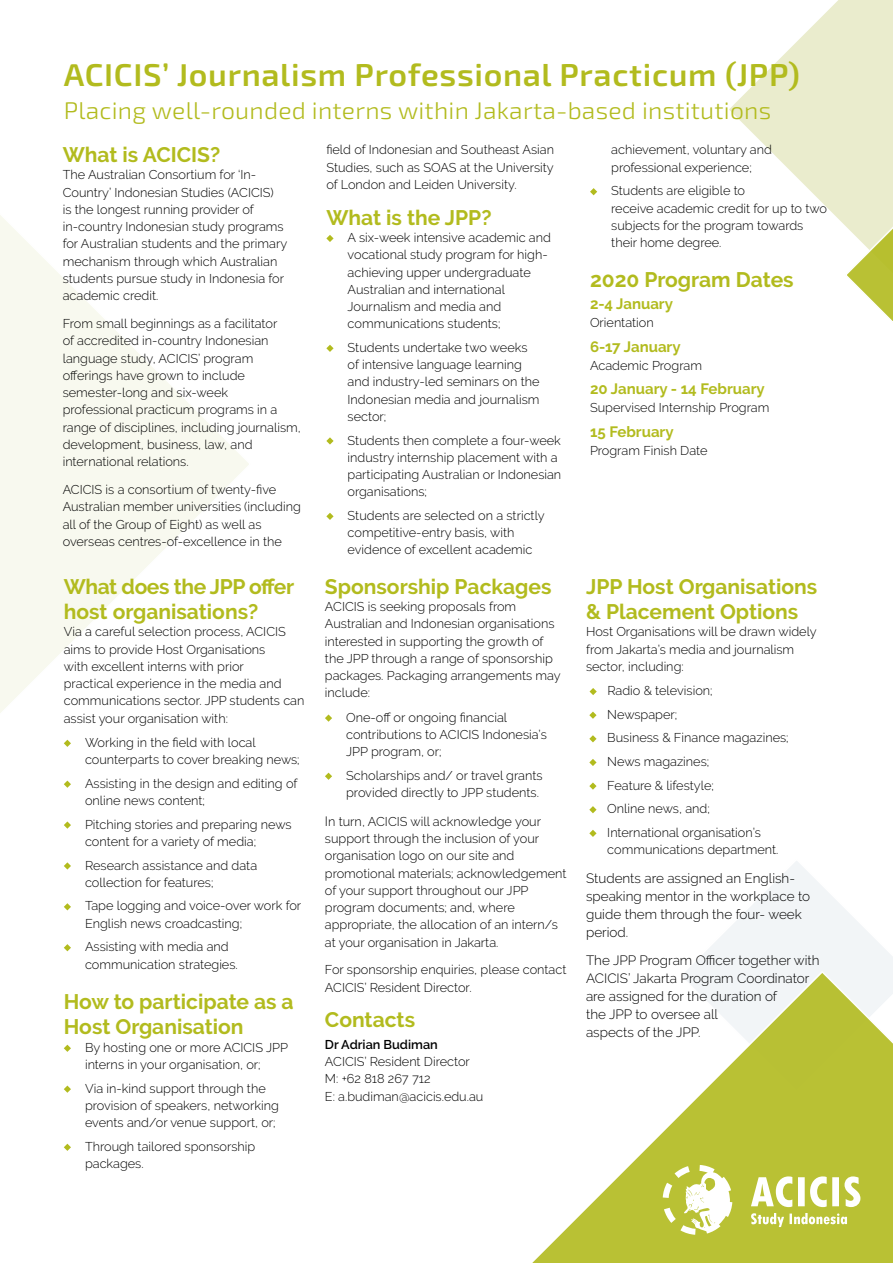
<style>
.page{position:relative;width:893px;height:1263px;background:#fff}
.page>*{position:absolute;margin:0;border:0;box-sizing:border-box;transform-origin:0 0}
.t1{font:600 31.5px "Exo 2.0";letter-spacing:.02em;color:#b2bb1e}
.t2{font:300 24px "Exo 2.0";letter-spacing:.01em;color:#b2bb1e}
.t3{font:700 21px/25.2px "Raleway";color:#b2bb1e}
.t4{font:700 15px "Raleway";color:#b2bb1e}
.t5{font:300 13.5px/18px "Raleway";color:#000}
.t6{font:300 12.75px/17.2px "Raleway";color:#000}
.t7{font:600 12.75px "Raleway";color:#000}
.s1{font-size:13.5px}
</style>
<div class="page">
<svg style="left:0;top:215px;width:249px;height:525px"></svg>
<svg style="left:689px;top:861px;width:204px;height:108px"></svg>
<svg style="left:532px;top:969px;width:361px;height:294px"></svg>
<svg style="left:729px;top:0;width:164px;height:321px"></svg>
<svg style="left:64px;top:740px;width:7px;height:7px"></svg>
<svg style="left:64px;top:780px;width:7px;height:8px"></svg>
<svg style="left:64px;top:821px;width:7px;height:8px"></svg>
<svg style="left:64px;top:862px;width:7px;height:7px"></svg>
<svg style="left:64px;top:903px;width:7px;height:7px"></svg>
<svg style="left:64px;top:944px;width:7px;height:7px"></svg>
<svg style="left:64px;top:1045px;width:7px;height:7px"></svg>
<svg style="left:64px;top:1085px;width:7px;height:8px"></svg>
<svg style="left:64px;top:1144px;width:7px;height:7px"></svg>
<svg style="left:325px;top:714px;width:7px;height:8px"></svg>
<svg style="left:325px;top:773px;width:7px;height:7px"></svg>
<svg style="left:589px;top:688px;width:8px;height:7px"></svg>
<svg style="left:589px;top:711px;width:8px;height:8px"></svg>
<svg style="left:589px;top:735px;width:8px;height:7px"></svg>
<svg style="left:589px;top:759px;width:8px;height:7px"></svg>
<svg style="left:589px;top:782px;width:8px;height:8px"></svg>
<svg style="left:589px;top:806px;width:8px;height:7px"></svg>
<svg style="left:589px;top:830px;width:8px;height:7px"></svg>
<svg style="left:326px;top:235px;width:8px;height:7px"></svg>
<svg style="left:326px;top:345px;width:8px;height:7px"></svg>
<svg style="left:326px;top:437px;width:8px;height:8px"></svg>
<svg style="left:326px;top:513px;width:8px;height:7px"></svg>
<svg style="left:590px;top:188px;width:7px;height:7px"></svg>
<svg style="left:663px;top:1165px;width:69px;height:70px"></svg>
<svg style="left:751px;top:1213px;width:96px;height:14px"></svg>
<svg style="left:751px;top:1176px;width:109px;height:31px"></svg>
<h1 class="t1" style="left:64px;top:56px;width:737px">ACICIS’ Journalism Professional Practicum (JPP)</h1>
<h2 class="t2" style="left:64px;top:97px;width:709px">Placing well-rounded interns within Jakarta-based institutions</h2>
<h3 class="t3" style="left:63px;top:142px;width:159px">What is ACICIS?</h3>
<p class="t6" style="left:63px;top:166px;width:226px">The Australian Consortium for ‘In-Country’ Indonesian Studies (ACICIS)<br>is the longest running provider of in-country Indonesian study programs for Australian students and the primary mechanism through which Australian students pursue study in Indonesia for academic credit.</p>
<p class="t6" style="left:63px;top:315px;width:240px">From small beginnings as a facilitator<br>of accredited in-country Indonesian language study, ACICIS’ program offerings have grown to include semester-long and six-week professional practicum programs in a range of disciplines, including journalism, development, business, law, and international relations.</p>
<p class="t6" style="left:63px;top:481px;width:240px">ACICIS is a consortium of twenty-five Australian member universities (including all of the Group of Eight) as well as overseas centres-of-excellence in the</p>
<h3 class="t3" style="left:64px;top:574px;width:232px">What does the JPP offer host organisations?</h3>
<p class="t6" style="left:64px;top:623px;width:242px">Via a careful selection process, ACICIS aims to provide Host Organisations<br>with excellent interns with prior<br>practical experience in the media and communications sector. JPP students can assist your organisation with:</p>
<p class="t6" style="left:85px;top:734px;width:216px">Working in the field with local counterparts to cover breaking news;</p>
<p class="t6" style="left:85px;top:775px;width:214px">Assisting in the design and editing of online news content;</p>
<p class="t6" style="left:85px;top:815px;width:208px">Pitching stories and preparing news content for a variety of media;</p>
<p class="t6" style="left:85px;top:856px;width:174px">Research assistance and data collection for features;</p>
<p class="t6" style="left:85px;top:897px;width:218px">Tape logging and voice-over work for<br>English news croadcasting;</p>
<p class="t6" style="left:85px;top:938px;width:154px">Assisting with media and communication strategies.</p>
<h3 class="t3" style="left:64px;top:989px;width:231px">How to participate as a<br>Host Organisation</h3>
<p class="t6" style="left:85px;top:1039px;width:204px">By hosting one or more ACICIS JPP interns in your organisation, or;</p>
<p class="t6" style="left:85px;top:1079px;width:195px">Via in-kind support through the provision of speakers, networking events and/or venue support, or;</p>
<p class="t6" style="left:85px;top:1138px;width:172px">Through tailored sponsorship packages.</p>
<p class="t6" style="left:326px;top:141px;width:229px;text-align:justify">field of Indonesian and Southeast Asian Studies, such as SOAS at the University of London and Leiden University.</p>
<h3 class="t3" style="left:326px;top:205px;width:167px">What is the JPP?</h3>
<p class="t6" style="left:348px;top:229px;width:205px">A six-week intensive academic and vocational study program for high&shy;achieving upper undergraduate<br>Australian and international<br>Journalism and media and communications students;</p>
<p class="t6" style="left:348px;top:339px;width:193px">Students undertake two weeks of intensive language learning and industry-led seminars on the<br>Indonesian media and journalism sector;</p>
<p class="t6" style="left:348px;top:431px;width:215px">Students then complete a four-week industry internship placement with a participating Australian or Indonesian organisations;</p>
<p class="t6" style="left:348px;top:507px;width:199px">Students are selected on a strictly competitive-entry basis, with evidence of excellent academic</p>
<h3 class="t3" style="left:325px;top:574px;width:228px">Sponsorship Packages</h3>
<p class="t6" style="left:325px;top:598px;width:237px">ACICIS is seeking proposals from Australian and Indonesian organisations interested in supporting the growth of the JPP through a range of sponsorship packages. Packaging arrangements may include:</p>
<p class="t6" style="left:346px;top:708px;width:202px">One-off or ongoing financial contributions to ACICIS Indonesia’s<br>JPP program, or;</p>
<p class="t6" style="left:346px;top:767px;width:198px">Scholarships and/ or travel grants provided directly to JPP students.</p>
<p class="t6" style="left:325px;top:812px;width:243px"><span class="s1">I</span>n turn, ACICIS will acknowledge your support through the inclusion of your organisation logo on our site and promotional materials; acknowledgement of your support throughout our JPP program documents; and, where appropriate, the allocation of an intern/s at your organisation in Jakarta.</p>
<p class="t6" style="left:325px;top:961px;width:243px">For sponsorship enquiries, please contact<br>ACICIS’ Resident Director.</p>
<h3 class="t3" style="left:325px;top:1007px;width:92px">Contacts</h3>
<p class="t7" style="left:325px;top:1037px;width:114px">Dr Adrian Budiman</p>
<p class="t6" style="left:325px;top:1053px;width:160px">ACICIS’ Resident Director<br>M: +62 818 267 712<br>E: a.budiman@acicis.edu.au</p>
<p class="t6" style="left:611px;top:141px;width:162px">achievement, voluntary and professional experience;</p>
<p class="t6" style="left:611px;top:182px;width:217px">Students are eligible to<br>receive academic credit for up to two subjects for the program towards their home degree.</p>
<h3 class="t3" style="left:590px;top:267px;width:205px">2020 Program Dates</h3>
<p class="t4" style="left:590px;top:296px;width:85px">2-4 January</p>
<p class="t6" style="left:590px;top:314px;width:65px">Orientation</p>
<p class="t4" style="left:590px;top:338px;width:92px">6-17 January</p>
<p class="t6" style="left:590px;top:357px;width:114px">Academic Program</p>
<p class="t4" style="left:590px;top:380px;width:176px">20 January - 14 February</p>
<p class="t6" style="left:590px;top:399px;width:181px">Supervised Internship Program</p>
<p class="t4" style="left:590px;top:423px;width:85px">15 February</p>
<p class="t6" style="left:590px;top:441px;width:119px">Program Finish Date</p>
<h3 class="t3" style="left:586px;top:574px;width:233px">JPP Host Organisations &amp; Placement Options</h3>
<p class="t6" style="left:586px;top:623px;width:232px">Host Organisations will be drawn widely from Jakarta’s media and journalism sector, including:</p>
<p class="t6" style="left:607px;top:679px;width:183px;line-height:23.7px">Radio &amp; television;<br>Newspaper;<br>Business &amp; Finance magazines;<br>News magazines;<br>Feature &amp; lifestyle;<br>Online news, and;<br>International organisation’s</p>
<p class="t6" style="left:607px;top:841px;width:173px">communications department.</p>
<p class="t5" style="left:586px;top:869px;width:226px">Students are assigned an English&shy;speaking mentor in the workplace to guide them through the four- week period.</p>
<p class="t5" style="left:586px;top:952px;width:235px">The JPP Program Officer together with<br>ACICIS’ Jakarta Program Coordinator are assigned for the duration of<br>the JPP to oversee all<br>aspects of the JPP.</p>
</div>
